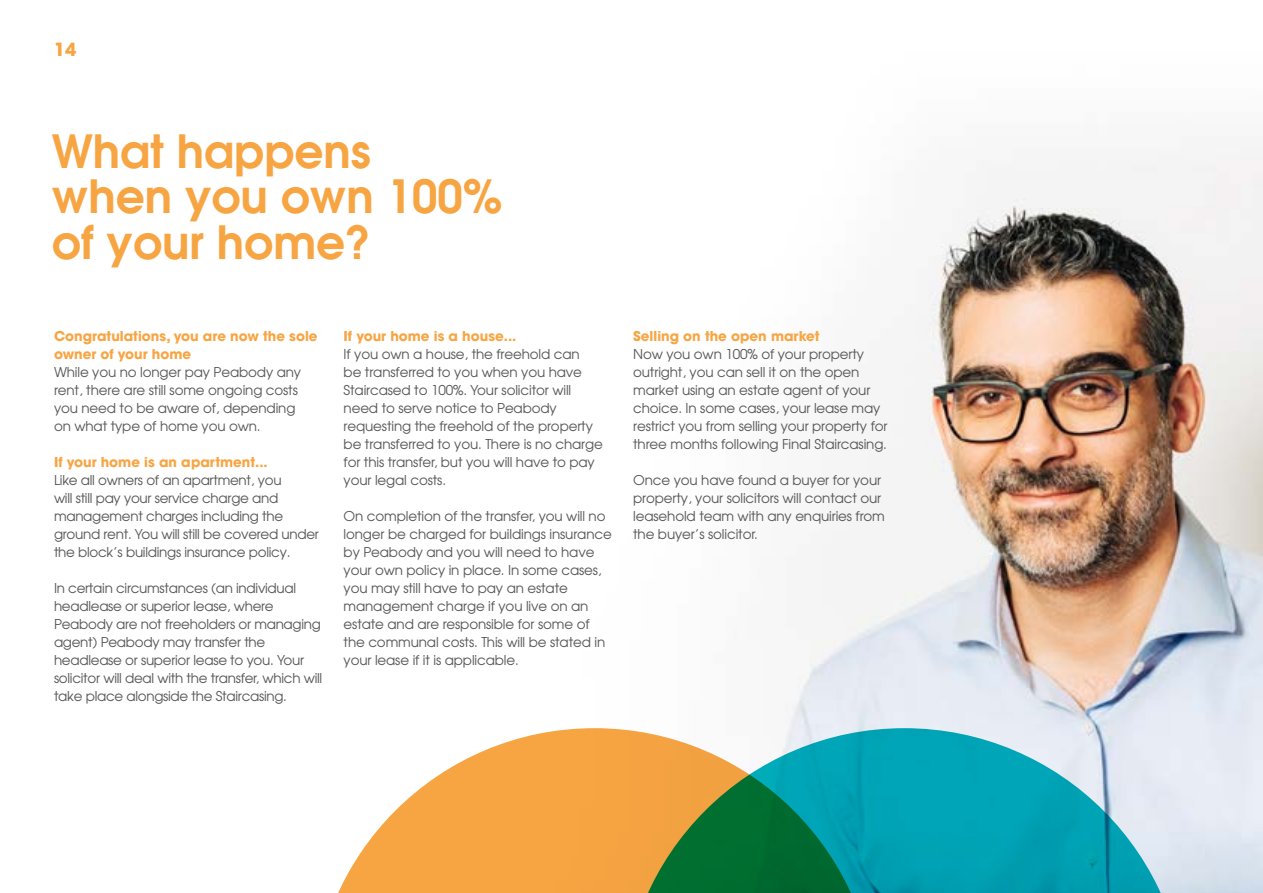
<style>
.page{position:relative;width:1263px;height:893px;background:#fff}
.page>*{position:absolute;margin:0;border:0;box-sizing:border-box;transform-origin:0 0}
.t1{font:600 45.6px/45.6px "Avant Garde";color:#f7a543}
.t2{font:700 18px "Avant Garde LT";color:#f7a543}
.t3{font:13.5px/18px "Avant Garde";letter-spacing:-.01em;color:#575756}
.t4{font:700 13.5px/18px "Avant Garde LT";color:#f7a543}
</style>
<div class="page">
<img style="left:786px;top:147px;width:477px;height:746px">
<svg style="left:876px;top:728px;width:310px;height:165px;background:#47b6c6"></svg>
<svg style="left:338px;top:728px;width:538px;height:165px;fill:#f6a543"></svg>
<h2 class="t2" style="left:54px;top:38px;width:24px">14</h2>
<h1 class="t1" style="left:52px;top:127px;width:452px">What happens when you own 100% of your home?</h1>
<p class="t4" style="left:54px;top:327px;width:265px">Congratulations, you are now the sole owner of your home</p>
<p class="t3" style="left:54px;top:362px;width:249px">While you no longer pay Peabody any rent, there are still some ongoing costs you need to be aware of, depending on what type of home you own.</p>
<p class="t4" style="left:54px;top:453px;width:215px">If your home is an apartment...</p>
<p class="t3" style="left:54px;top:470px;width:266px">Like all owners of an apartment, you<br>will still pay your service charge and management charges including the ground rent. You will still be covered under the block’s buildings insurance policy.</p>
<p class="t3" style="left:54px;top:578px;width:270px">In certain circumstances (an individual headlease or superior lease, where Peabody are not freeholders or managing agent) Peabody may transfer the headlease or superior lease to you. Your solicitor will deal with the transfer, which will take place alongside the Staircasing.</p>
<p class="t4" style="left:344px;top:327px;width:174px">If your home is a house...</p>
<p class="t3" style="left:344px;top:344px;width:261px">If you own a house, the freehold can<br>be transferred to you when you have Staircased to 100%. Your solicitor will need to serve notice to Peabody requesting the freehold of the property be transferred to you. There is no charge for this transfer, but you will have to pay your legal costs.</p>
<p class="t3" style="left:344px;top:506px;width:270px">On completion of the transfer, you will no longer be charged for buildings insurance by Peabody and you will need to have your own policy in place. In some cases, you may still have to pay an estate management charge if you live on an estate and are responsible for some of the communal costs. This will be stated in your lease if it is applicable.</p>
<p class="t4" style="left:633px;top:326px;width:188px">Selling on the open market</p>
<p class="t3" style="left:633px;top:344px;width:256px">Now you own 100% of your property outright, you can sell it on the open market using an estate agent of your choice. In some cases, your lease may restrict you from selling your property for three months following Final Staircasing.</p>
<p class="t3" style="left:633px;top:470px;width:253px">Once you have found a buyer for your property, your solicitors will contact our leasehold team with any enquiries from the buyer’s solicitor.</p>
</div>
